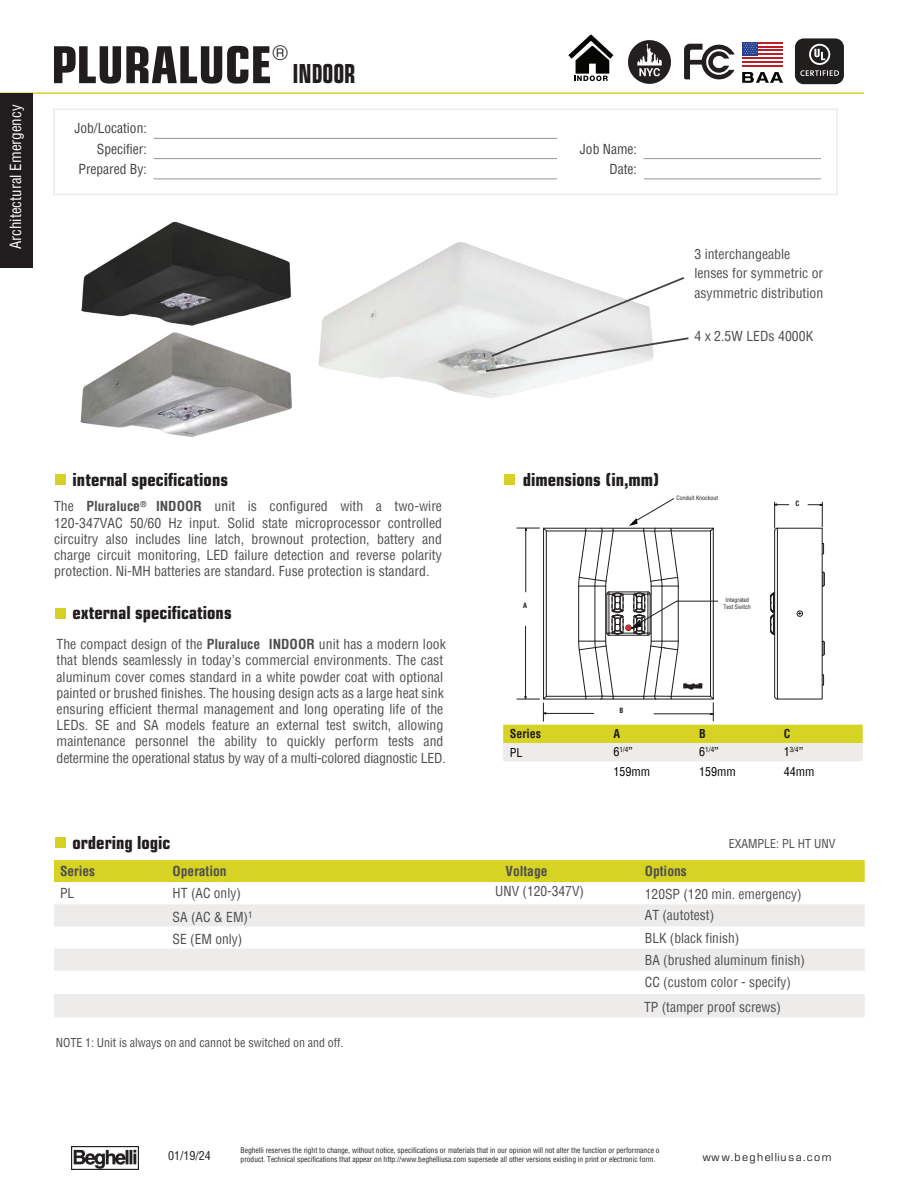
<style>
.page{position:relative;width:918px;height:1188px;background:#fff}
.page>*{position:absolute;margin:0;border:0;box-sizing:border-box;transform-origin:0 0}
.t1{font:700 condensed 51px "Eurostile";color:#211d1e}
.t2{font:700 condensed 26.25px "Eurostile";letter-spacing:-.005em;color:#211d1e;scale:.8 1}
.t3{font:21.9px "Eurostile";color:#211d1e}
.t4{font:700 condensed 18px "Eurostile";color:#211d1e}
.t5{font:condensed 15px "Helvetica";color:#fff}
.t6{font:condensed 13.5px/16.2px "Helvetica";color:#4d4d4f}
.t7{font:condensed 13.5px/20.2px "Helvetica";color:#413f41;text-align:right}
.t8{font:13.5px/21.6px "Helvetica Condensed";color:#4d4d4f}
.t9{font:700 condensed 13.5px "Helvetica";color:#4d4d4f}
.t10{font:condensed 12px "Helvetica";color:#4d4d4f}
.t11{font:12px "Eurostile";letter-spacing:.12em;color:#231f20}
.t12{font:condensed 12px "Helvetica";color:#000}
.t13{font:700 condensed 12px "Helvetica";color:#211d1e}
.t14{font:condensed 12px "Helvetica LT Std";color:#231f20}
.t15{font:7.5px/9px "Helvetica Condensed";color:#221e1f}
.t16{font:condensed 7.05px "Helvetica";color:#000}
.t17{font:700 condensed 7.05px "Helvetica LT Std";color:#211d1e}
.t18{font:condensed 5.85px/7.1px "Helvetica LT Std";color:#211d1e;text-align:center}
.s1{font-weight:700}
.s2{font-size:12px}
.s3{font-family:"Helvetica Condensed";font-stretch:normal}
.s4{font-family:"Helvetica";font-stretch:condensed}
</style>
<div class="page">
<div style="left:53px;top:109px;width:785px;height:86px;border:2px solid #edeceb"></div>
<hr style="left:154px;top:138px;width:403px;height:1px;background:#939698">
<hr style="left:154px;top:158px;width:403px;height:1px;background:#939698">
<hr style="left:644px;top:158px;width:177px;height:1px;background:#939698">
<hr style="left:154px;top:178px;width:403px;height:1px;background:#939698">
<hr style="left:644px;top:178px;width:177px;height:1px;background:#939698">
<hr style="left:0;top:92px;width:864px;height:2px;background:#d6d324">
<div style="left:0;top:94px;width:33px;height:174px;background:#211d1e"></div>
<div style="left:54px;top:860px;width:811px;height:22px;background:#d6d324"></div>
<svg style="left:54px;top:882px;width:811px;height:1px"></svg>
<svg style="left:54px;top:904px;width:811px;height:113px;fill:#edeceb"></svg>
<img style="left:318px;top:242px;width:281px;height:156px">
<svg style="left:484px;top:276px;width:205px;height:97px"></svg>
<div style="left:55px;top:474px;width:10px;height:10px;background:#d5d225"></div>
<div style="left:504px;top:474px;width:10px;height:10px;background:#d5d225"></div>
<div style="left:55px;top:608px;width:10px;height:10px;background:#d5d225"></div>
<div style="left:55px;top:838px;width:10px;height:10px;background:#d5d225"></div>
<svg style="left:568px;top:35px;width:46px;height:46px"></svg>
<svg style="left:742px;top:72px;width:41px;height:11px"></svg>
<hr style="left:742px;top:65px;width:41px;height:1px;background:#b91f24">
<hr style="left:742px;top:61px;width:41px;height:2px;background:#b91f24">
<hr style="left:742px;top:42px;width:41px;height:2px;background:#b91f24">
<hr style="left:742px;top:53px;width:41px;height:2px;background:#b91f24">
<hr style="left:742px;top:57px;width:41px;height:2px;background:#b91f24">
<hr style="left:742px;top:49px;width:41px;height:2px;background:#b91f24">
<hr style="left:742px;top:46px;width:41px;height:2px;background:#b91f24">
<div style="left:742px;top:42px;width:16px;height:13px;background:#25418f"></div>
<svg style="left:743px;top:43px;width:14px;height:11px"></svg>
<svg style="left:795px;top:38px;width:49px;height:46px;background:#423f3f"></svg>
<svg style="left:684px;top:44px;width:51px;height:36px"></svg>
<img style="left:72px;top:1147px;width:66px;height:22px">
<img style="left:72px;top:178px;width:230px;height:95px">
<img style="left:80px;top:273px;width:212px;height:164px">
<svg style="left:503px;top:498px;width:360px;height:263px"></svg>
<img style="left:628px;top:40px;width:43px;height:44px">
<p class="t5" style="left:6px;top:249px;width:146px;rotate:-90deg">Architectural Emergency</p>
<h1 class="t1" style="left:51px;top:34px;width:222px">PLURALUCE</h1>
<h3 class="t3" style="left:272px;top:38px;width:18px">®</h3>
<h2 class="t2" style="left:292px;top:58px;width:80px">INDOOR</h2>
<p class="t7" style="left:74px;top:118px;width:74px">Job/Location:<br>Specifier:</p>
<p class="t7" style="left:580px;top:138px;width:58px">Job Name:</p>
<p class="t7" style="left:79px;top:159px;width:70px">Prepared By:</p>
<p class="t7" style="left:610px;top:159px;width:29px">Date:</p>
<p class="t6" style="left:694px;top:244px;width:130px;line-height:19.5px">3 interchangeable lenses for symmetric or asymmetric distribution</p>
<p class="t6" style="left:694px;top:328px;width:120px">4 x 2.5W LEDs 4000K</p>
<h3 class="t4" style="left:73px;top:469px;width:157px">internal specifications</h3>
<p class="t6" style="left:54px;top:498px;width:390px;text-align:justify">The <span class="s1">Pluraluce</span><sup>®</sup> <span class="s1">INDOOR</span> unit is configured with a two-wire 120-347VAC 50/60 Hz input. Solid state microprocessor controlled circuitry also includes line latch, brownout protection, battery and charge circuit monitoring, LED failure detection and reverse polarity protection. Ni-MH batteries are standard. Fuse protection is standard.</p>
<h3 class="t4" style="left:73px;top:602px;width:161px">external specifications</h3>
<p class="t6" style="left:57px;top:636px;width:391px">The compact design of the <span class="s1">Pluraluce INDOOR</span> unit has a modern look that blends seamlessly in today’s commercial environments. The cast aluminum cover comes standard in a white powder coat with optional painted or brushed finishes. The housing design acts as a large heat sink ensuring efficient thermal management and long operating life of the LEDs. SE and SA models feature an external test switch, allowing maintenance personnel the ability to quickly perform tests and determine the operational status by way of a multi-colored diagnostic LED.</p>
<h3 class="t4" style="left:73px;top:831px;width:100px">ordering logic</h3>
<h3 class="t4" style="left:523px;top:468px;width:138px">dimensions (in,mm)</h3>
<p class="t18" style="left:676px;top:494px;width:43px">Conduit Knockout</p>
<p class="t17" style="left:523px;top:601px;width:5px">A</p>
<p class="t18" style="left:724px;top:596px;width:29px">Integrated<br>Test Switch</p>
<p class="t17" style="left:620px;top:706px;width:5px">B</p>
<p class="t17" style="left:795px;top:499px;width:5px">C</p>
<p class="t13" style="left:510px;top:726px;width:33px">Series</p>
<p class="t13" style="left:613px;top:726px;width:8px">A</p>
<p class="t13" style="left:699px;top:726px;width:8px">B</p>
<p class="t13" style="left:784px;top:726px;width:8px">C</p>
<p class="t12" style="left:510px;top:745px;width:14px">PL</p>
<p class="t12" style="left:613px;top:764px;width:38px">159mm</p>
<p class="t12" style="left:699px;top:764px;width:38px">159mm</p>
<p class="t12" style="left:784px;top:764px;width:32px">44mm</p>
<p class="t16" style="left:613px;top:745px;width:21px"><span class="s2">6</span>1/4<span class="s2">”</span></p>
<p class="t16" style="left:699px;top:745px;width:21px"><span class="s2">6</span>1/4<span class="s2">”</span></p>
<p class="t16" style="left:784px;top:745px;width:21px"><span class="s2">1</span>3/4<span class="s2">”</span></p>
<p class="t10" style="left:729px;top:836px;width:108px">EXAMPLE: PL HT <span class="s3">UNV</span></p>
<p class="t9" style="left:60px;top:862px;width:37px">Series</p>
<p class="t9" style="left:173px;top:862px;width:55px">Operation</p>
<p class="t9" style="left:506px;top:862px;width:44px">Voltage</p>
<p class="t9" style="left:645px;top:862px;width:43px">Options</p>
<p class="t6" style="left:60px;top:885px;width:16px">PL</p>
<p class="t6" style="left:173px;top:885px;width:70px">HT (AC <span class="s3">o</span>nly<span class="s3">)</span></p>
<p class="t8" style="left:495px;top:881px;width:90px">UNV (120-347V)</p>
<p class="t6" style="left:645px;top:907px;width:71px">AT (autotest)</p>
<p class="t6" style="left:645px;top:885px;width:158px">120SP (120 min. emergency)</p>
<p class="t8" style="left:173px;top:906px;width:81px">SA <span class="s4">(AC</span> &amp; EM)<sup>1<br></sup>SE <span class="s4">(</span>EM only)</p>
<p class="t6" style="left:645px;top:929px;width:96px">B<span class="s3">LK</span> (black finish)</p>
<p class="t6" style="left:645px;top:952px;width:162px">BA (brushed aluminum finish)</p>
<p class="t6" style="left:645px;top:974px;width:148px">CC (custom color - specify)</p>
<p class="t10" style="left:56px;top:1034px;width:289px">NOTE <span class="s3">1</span>: Unit is always on and cannot be switched on and off.</p>
<p class="t6" style="left:644px;top:999px;width:138px">TP (tamper proof screws)</p>
<p class="t15" style="left:241px;top:1146px;width:421px">Beghelli reserves the right to change, without notice, specifications or materials that in our opinion will not alter the function or performance o product. Technical specifications that appear on http://www.beghelliusa.com supersede all other versions existing in print or electronic form.</p>
<p class="t14" style="left:168px;top:1148px;width:44px">01/19/24</p>
<p class="t11" style="left:703px;top:1149px;width:130px">www.beghelliusa.com</p>
</div>
